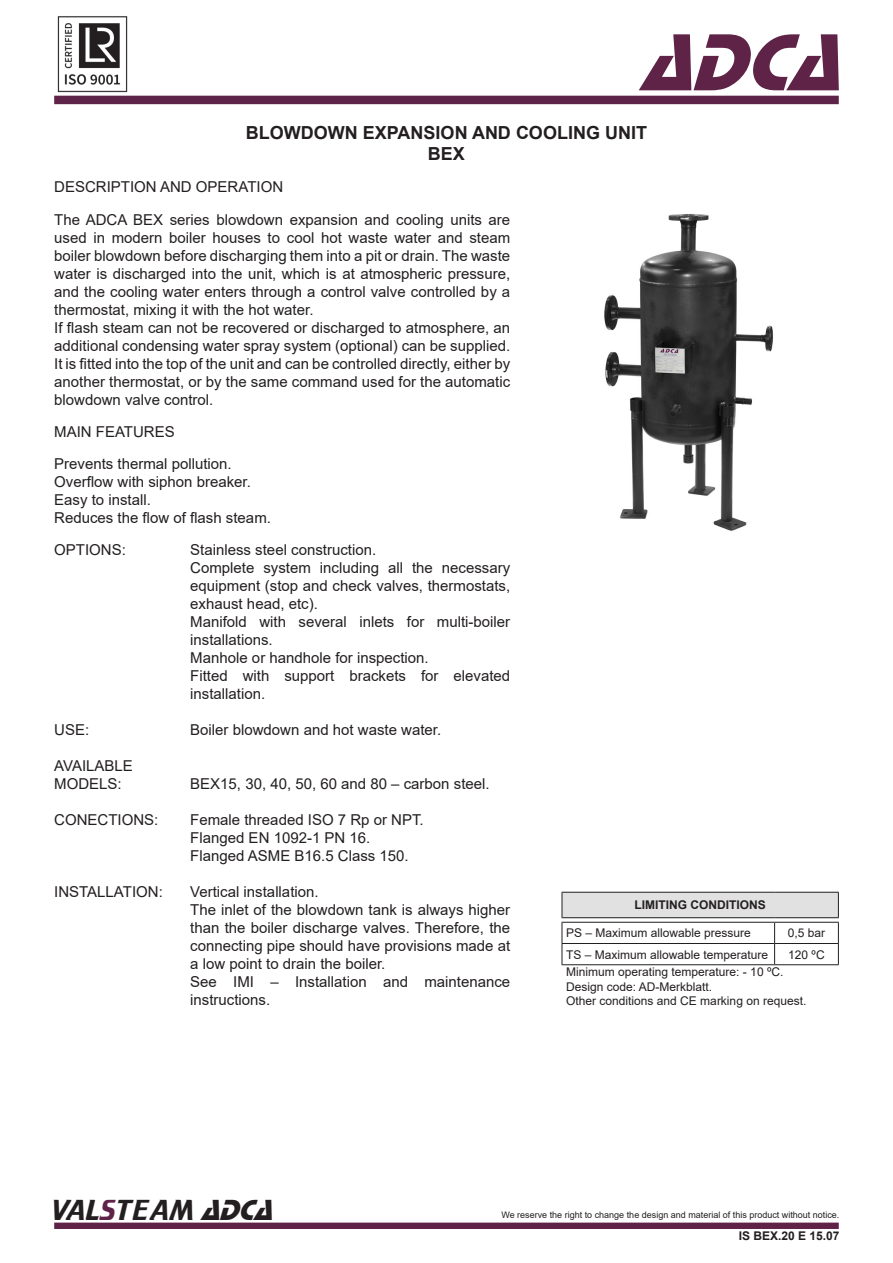
<style>
.page{position:relative;width:893px;height:1263px;background:#fff}
.page>*{position:absolute;margin:0;border:0;box-sizing:border-box;transform-origin:0 0}
.t1{font:italic 84px "Stop D";color:#5f2348}
.t2{font:30px "Trekker";color:#231f20}
.t3{font:700 18px "Arial";color:#231f20}
.t4{font:15px/18px "Arial";color:#231f20;text-align:justify}
.t5{font:12px "Arial";color:#231f20}
.t6{font:700 12px "Arial";color:#231f20}
.t7{font:9px "Arial";color:#231f20}
.s1{color:#5f2348}
.s2{font-family:"Stop D";font-style:italic}
</style>
<div class="page">
<div style="left:54px;top:96px;width:785px;height:8px;background:#5e2348"></div>
<div style="left:54px;top:1222px;width:785px;height:7px;background:#5f2348;border:2px solid #5f2348"></div>
<img style="left:57px;top:16px;width:71px;height:76px">
<img style="left:604px;top:214px;width:169px;height:317px">
<div style="left:562px;top:892px;width:276px;height:26px;background:#e1e1e1"></div>
<svg style="left:838px;top:893px;width:1px;height:24px"></svg>
<hr style="left:562px;top:943px;width:213px;height:1px;background:#231f20">
<svg style="left:562px;top:923px;width:1px;height:41px"></svg>
<hr style="left:775px;top:943px;width:64px;height:1px;background:#231f20">
<svg style="left:774px;top:923px;width:1px;height:41px"></svg>
<svg style="left:838px;top:923px;width:1px;height:41px"></svg>
<hr style="left:775px;top:964px;width:64px;height:1px;background:#231f20">
<hr style="left:562px;top:892px;width:213px;height:1px;background:#231f20">
<svg style="left:562px;top:892px;width:1px;height:25px"></svg>
<hr style="left:775px;top:892px;width:64px;height:1px;background:#231f20">
<hr style="left:562px;top:917px;width:213px;height:1px;background:#231f20">
<hr style="left:775px;top:917px;width:64px;height:1px;background:#231f20">
<hr style="left:775px;top:922px;width:64px;height:1px;background:#231f20">
<hr style="left:562px;top:922px;width:213px;height:1px;background:#231f20">
<hr style="left:562px;top:964px;width:213px;height:1px;background:#231f20">
<h1 class="t1" style="left:640px;top:14px;width:227px">ADCA</h1>
<p class="t3" style="left:246px;top:120px;width:402px">BLOWDOWN EXPANSION AND COOLING UNIT</p>
<p class="t3" style="left:428px;top:141px;width:39px">BEX</p>
<p class="t4" style="left:54px;top:178px;width:230px">DESCRIPTION AND OPERATION</p>
<p class="t4" style="left:54px;top:210px;width:458px">The ADCA BEX series blowdown expansion and cooling units are used in modern boiler houses to cool hot waste water and steam boiler blowdown before discharging them into a pit or drain. The waste water is discharged into the unit, which is at atmospheric pressure, and the cooling water enters through a control valve controlled by a thermostat, mixing it with the hot water.</p>
<p class="t4" style="left:54px;top:318px;width:458px">If flash steam can not be recovered or discharged to atmosphere, an additional condensing water spray system (optional) can be supplied.<br>It is fitted into the top of the unit and can be controlled directly, either by another thermostat, or by the same command used for the automatic blowdown valve control.</p>
<p class="t4" style="left:54px;top:422px;width:122px">MAIN FEATURES</p>
<p class="t4" style="left:54px;top:454px;width:179px">Prevents thermal pollution.</p>
<p class="t4" style="left:54px;top:472px;width:198px">Overflow with siphon breaker.</p>
<p class="t4" style="left:54px;top:490px;width:98px">Easy to install.</p>
<p class="t4" style="left:54px;top:508px;width:218px">Reduces the flow of flash steam.</p>
<p class="t4" style="left:54px;top:541px;width:73px">OPTIONS:</p>
<p class="t4" style="left:54px;top:721px;width:37px">USE:</p>
<p class="t4" style="left:54px;top:757px;width:80px">AVAILABLE</p>
<p class="t4" style="left:54px;top:775px;width:69px">MODELS:</p>
<p class="t4" style="left:54px;top:811px;width:106px">CONECTIONS:</p>
<p class="t4" style="left:54px;top:883px;width:110px">INSTALLATION:</p>
<p class="t4" style="left:190px;top:541px;width:187px">Stainless steel construction.</p>
<p class="t4" style="left:190px;top:559px;width:321px">Complete system including all the necessary equipment (stop and check valves, thermostats, exhaust head, etc).</p>
<p class="t4" style="left:190px;top:613px;width:321px">Manifold with several inlets for multi-boiler installations.</p>
<p class="t4" style="left:190px;top:649px;width:240px">Manhole or handhole for inspection.</p>
<p class="t4" style="left:190px;top:667px;width:321px">Fitted with support brackets for elevated installation.</p>
<p class="t4" style="left:190px;top:721px;width:252px">Boiler blowdown and hot waste water.</p>
<p class="t4" style="left:190px;top:775px;width:301px">BEX15, 30, 40, 50, 60 and 80 – carbon steel.</p>
<p class="t4" style="left:190px;top:811px;width:235px">Female threaded ISO 7 Rp or NPT.</p>
<p class="t4" style="left:190px;top:829px;width:182px">Flanged EN 1092-1 PN 16.</p>
<p class="t4" style="left:190px;top:847px;width:220px">Flanged ASME B16.5 Class 150.</p>
<p class="t4" style="left:190px;top:883px;width:130px">Vertical installation.</p>
<p class="t4" style="left:190px;top:901px;width:321px">The inlet of the blowdown tank is always higher than the boiler discharge valves. Therefore, the connecting pipe should have provisions made at a low point to drain the boiler.</p>
<p class="t4" style="left:190px;top:973px;width:321px">See IMI – Installation and maintenance instructions.</p>
<p class="t6" style="left:634px;top:897px;width:133px">LIMITING CONDITIONS</p>
<p class="t5" style="left:566px;top:925px;width:186px">PS – Maximum allowable pressure</p>
<p class="t5" style="left:788px;top:925px;width:39px">0,5 bar</p>
<p class="t5" style="left:566px;top:946px;width:204px">TS – Maximum allowable temperature</p>
<p class="t5" style="left:788px;top:946px;width:38px">120 ºC</p>
<p class="t5" style="left:566px;top:964px;width:219px">Minimum operating temperature: - 10 ºC.</p>
<p class="t5" style="left:566px;top:978px;width:148px">Design code: AD-Merkblatt.</p>
<p class="t5" style="left:566px;top:992px;width:242px">Other conditions and CE marking on request.</p>
<p class="t2" style="left:51px;top:1193px;width:232px">VAL<span class="s1">S</span>TEAM <span class="s2">ADCA</span></p>
<p class="t7" style="left:501px;top:1209px;width:340px">We reserve the right to change the design and material of this product without notice.</p>
<p class="t6" style="left:739px;top:1227px;width:102px">IS BEX.20 E 15.07</p>
</div>
